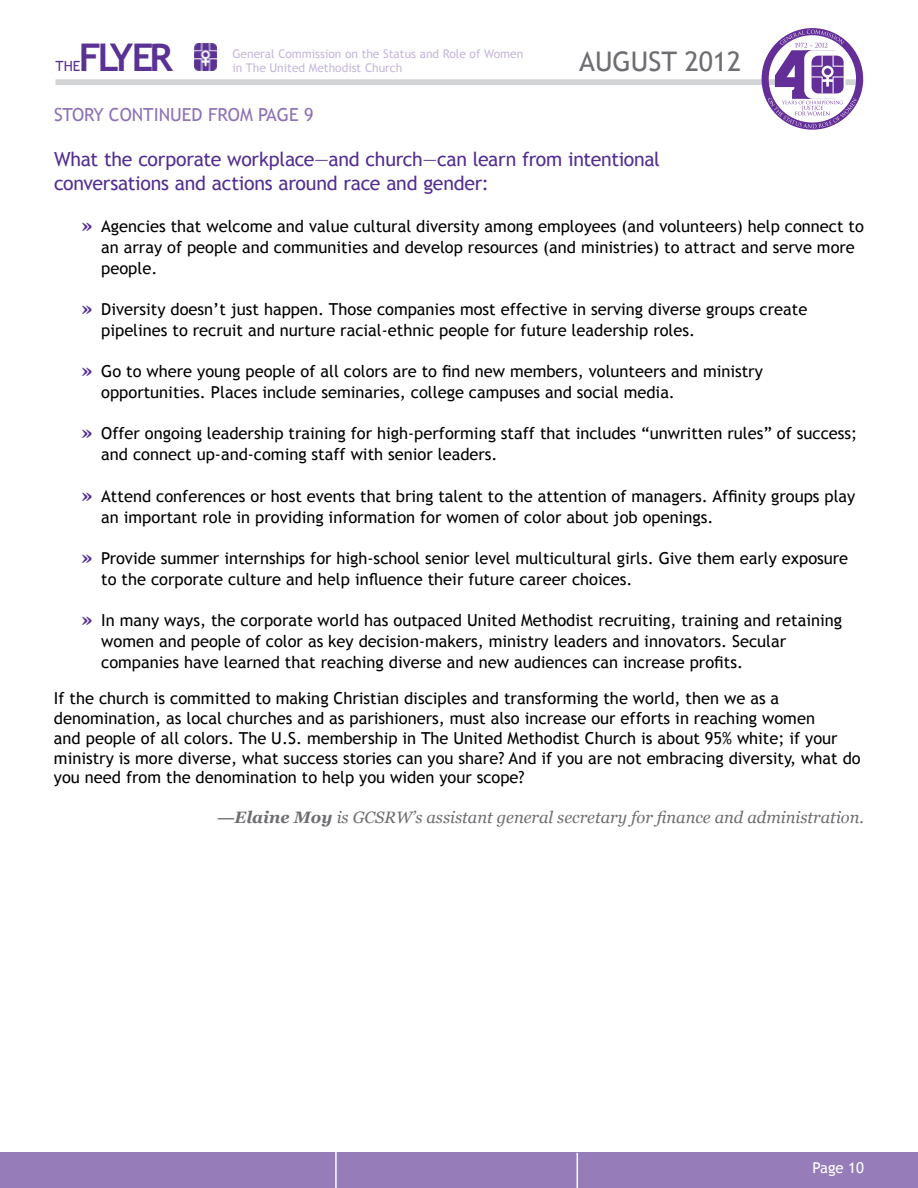
<style>
.page{position:relative;width:918px;height:1188px;background:#fff}
.page>*{position:absolute;margin:0;border:0;box-sizing:border-box;transform-origin:0 0}
.t1{font:700 38.1px "Trebuchet MS";letter-spacing:-.09em;color:#593294}
.t2{font:27px "Trebuchet MS";color:#6d6e71}
.t3{font:19.5px/24px "Trebuchet MS";letter-spacing:-.015em;color:#522e91}
.t4{font:18px "Trebuchet MS";color:#8d72b5}
.t5{font:16.5px/21px "Trebuchet MS";color:#000}
.t6{font:italic 16.5px "Georgia";color:#6d6e71}
.t7{font:15px "Trebuchet MS";color:#fff}
.t8{font:14.1px "Trebuchet MS";color:#593294}
.t9{font:12px/14.4px "Trebuchet MS";color:#c6b8d9}
.s1{font-family:"Georgia";font-weight:700;font-size:19.5px;color:#522e91}
.s2{font-family:"Arial"}
.s3{font-weight:700}
</style>
<div class="page">
<img style="left:194px;top:43px;width:23px;height:27px">
<div style="left:56px;top:79px;width:807px;height:6px;background:#d1d3d4"></div>
<div style="left:0;top:1153px;width:918px;height:35px;background:#967dba"></div>
<svg style="left:762px;top:28px;width:101px;height:102px"></svg>
<hr style="left:335px;top:1151px;width:2px;height:37px;background:#fff">
<hr style="left:577px;top:1153px;width:1px;height:35px;background:#fff">
<h1 class="t1" style="left:79px;top:34px;width:96px">Flyer</h1>
<p class="t9" style="left:232px;top:46px;width:292px">General Commission on the Status and Role of Women in The United Methodist Church</p>
<h2 class="t2" style="left:579px;top:46px;width:33px">Augus</h2>
<h2 class="t2" style="left:661px;top:46px;width:81px">t 2012</h2>
<p class="t8" style="left:56px;top:58px;width:26px">the</p>
<p class="t4" style="left:54px;top:104px;width:261px">Story Continued From PAGE 9</p>
<p class="t3" style="left:54px;top:148px;width:608px">What the corporate workplace—and church—can learn from intentional conversations and actions around race and gender:</p>
<p class="t5" style="left:101px;top:216px;width:764px;text-indent:-20px"><span class="s1">»</span> Agencies that welcome and value cultural diversity among employees (and volunteers) help connect to an array of people and communities and develop resources (and ministries) to attract and serve more people.</p>
<p class="t5" style="left:101px;top:299px;width:708px;text-indent:-20px"><span class="s1">»</span> Diversity doesn’t just happen. Those companies most effective in serving diverse groups create pipelines to recruit and nurture racial-ethnic people for future leadership roles.</p>
<p class="t5" style="left:101px;top:361px;width:663px;text-indent:-20px"><span class="s1">»</span> Go to where young people of all colors are to find new members, volunteers and ministry opportunities. Places include seminaries, college campuses and social media.</p>
<p class="t5" style="left:101px;top:423px;width:758px;text-indent:-20px"><span class="s1">»</span> Offer ongoing leadership training for high-performing staff that includes “unwritten rules” of success; and connect up-and-coming staff with senior leaders.</p>
<p class="t5" style="left:101px;top:486px;width:756px;text-indent:-20px"><span class="s1">»</span> Attend conferences or host events that bring talent to the attention of managers. Affinity groups play an important role in providing information for women of color about job openings.</p>
<p class="t5" style="left:101px;top:548px;width:749px;text-indent:-20px"><span class="s1">»</span> Provide summer internships for high-school senior level multicultural girls. Give them early exposure to the corporate culture and help influence their future career choices.</p>
<p class="t5" style="left:101px;top:610px;width:742px;text-indent:-20px"><span class="s1">»</span> I n many ways, the corporate world has outpaced United Methodist recruiting, training and retaining women and people of color as key decision-makers, ministry leaders and innovators. Secular companies have learned that reaching diverse and new audiences can increase profits.</p>
<p class="t5" style="left:54px;top:689px;width:808px;line-height:19.8px">If the church is committed to making Christian disciples and transforming the world, then we as a denomination, as local churches and as parishioners, must also increase our efforts in reaching women<br>and people of all colors. The U.S. membership in The United Methodist Church is about 95% white; if your ministry is more diverse, what success stories can you share? And if you are not embracing diversity, what do you need from the denomination to help you widen your scope?</p>
<p class="t6" style="left:218px;top:807px;width:647px"><span class="s2">—</span><span class="s3">Elaine Moy</span> is GCSRW’s assistant general secretary for finance and administration.</p>
<p class="t7" style="left:812px;top:1159px;width:53px">Page 10</p>
</div>
